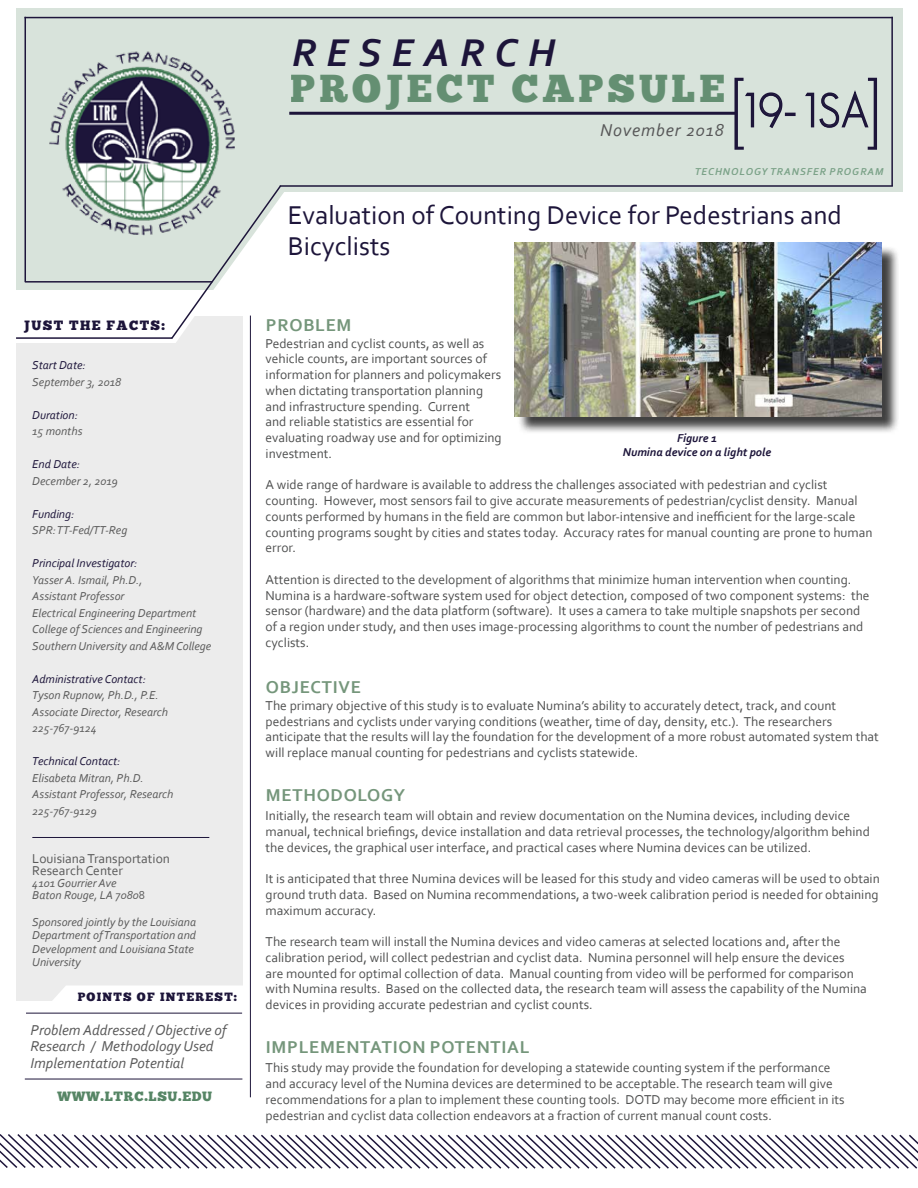
<style>
.page{position:relative;width:918px;height:1188px;background:#fff}
.page>*{position:absolute;margin:0;border:0;box-sizing:border-box;transform-origin:0 0}
.t1{font:300 89.85px "Geosans";color:#1d153a;scale:.93 1}
.t2{font:300 46.5px "Geosans";color:#1d153a;scale:.93 1}
.t3{font:italic 700 40.5px "Corbel";letter-spacing:.25em;color:#1d153a}
.t4{font:39px "Chunk Five";letter-spacing:.1em;color:#568565}
.t5{font:27px/31.5px "Corbel";color:#1d153a}
.t6{font:700 18px "Corbel";letter-spacing:.04em;color:#75967b}
.t7{font:italic 18px "Corbel";letter-spacing:.05em;color:#575758}
.t8{font:italic 15px/16.5px "Corbel";color:#5a5a5a}
.t9{font:13.5px/15.8px "Corbel";color:#4f5050}
.t10{font:13.5px/12px "Corbel";color:#5a5a5a}
.t11{font:13.5px "Chunk Five";letter-spacing:.05em;color:#568565}
.t12{font:13.5px "Chunk Five";letter-spacing:.1em;color:#1d153a}
.t13{font:italic 12px/16.5px "Corbel";color:#5a5a5a}
.t14{font:italic 700 12px/14.4px "Corbel";color:#1d153a;text-align:center}
.t15{font:italic 12px/16.5px "Corbel";color:#1d153a}
.t16{font:12px "Chunk Five";letter-spacing:.1em;color:#1d153a}
.t17{font:italic 700 10.5px "Corbel";letter-spacing:.09em;color:#427a55}
.s1{color:#1d153a}
.s2{color:#5a5a5a}
.s3{font-style:normal}
</style>
<div class="page">
<div style="left:16px;top:317px;width:226px;height:684px;background:#ececec"></div>
<hr style="left:25px;top:1079px;width:217px;height:1px;background:#1d153a">
<hr style="left:32px;top:837px;width:177px;height:1px;background:#1d153a">
<div style="left:16px;top:9px;width:887px;height:281px;background:#d8e3db"></div>
<hr style="left:289px;top:112px;width:448px;height:3px;background:#1d153a">
<svg style="left:745px;top:92px;width:51px;height:36px"></svg>
<svg style="left:805px;top:90px;width:64px;height:38px"></svg>
<img style="left:49px;top:51px;width:185px;height:133px">
<hr style="left:280px;top:185px;width:613px;height:2px;background:#1d153a">
<hr style="left:25px;top:17px;width:868px;height:1px;background:#1d153a">
<div style="left:283px;top:192px;width:620px;height:105px;background:#fff"></div>
<svg style="left:26px;top:986px;width:224px;height:64px"></svg>
<hr style="left:26px;top:1013px;width:216px;height:1px;background:#1d153a">
<hr style="left:250px;top:316px;width:1px;height:781px;background:#1d153a">
<svg style="left:16px;top:184px;width:267px;height:159px"></svg>
<hr style="left:891px;top:17px;width:2px;height:169px;background:#1d153a">
<hr style="left:16px;top:337px;width:156px;height:2px;background:#1d153a">
<hr style="left:25px;top:281px;width:187px;height:2px;background:#1d153a">
<hr style="left:25px;top:17px;width:1px;height:265px;background:#1d153a">
<div style="left:517px;top:245px;width:383px;height:190px;background:#000;opacity:.75"></div>
<img style="left:515px;top:243px;width:366px;height:173px">
<svg style="left:0;top:1134px;width:918px;height:35px"></svg>
<p class="t3" style="left:292px;top:27px;width:264px">RESEARCH</p>
<h3 class="t4" style="left:291px;top:70px;width:436px">PROJECT CAPSULE</h3>
<h3 class="t7" style="left:600px;top:119px;width:125px">November 2018</h3>
<h1 class="t1" style="left:730px;top:64px;width:21px">[</h1>
<h1 class="t1" style="left:863px;top:64px;width:21px">]</h1>
<h2 class="t2" style="left:739px;top:85px;width:141px">19-1SA</h2>
<p class="t17" style="left:694px;top:165px;width:191px">TECHNOLOGY TRANSFER PROGRAM</p>
<p class="t12" style="left:24px;top:319px;width:143px">JUST THE FACTS:</p>
<p class="t13" style="left:32px;top:357px;width:90px"><span class="s1">Start Date:<br></span>September 3, 2018</p>
<p class="t15" style="left:32px;top:406px;width:52px">Duration:<br><span class="s2">15 months</span></p>
<p class="t13" style="left:32px;top:456px;width:87px"><span class="s1">End Date:<br></span>December 2, 2019</p>
<p class="t13" style="left:32px;top:505px;width:97px"><span class="s1">Funding:<br></span>SPR: TT-Fed/TT-Reg</p>
<p class="t13" style="left:32px;top:555px;width:181px"><span class="s1">Principal Investigator:<br></span>Yasser A. Ismail, Ph.D.,<br>Assistant Professor<br>Electrical Engineering Department<br>College of Sciences and Engineering<br>Southern University and A&amp;M College</p>
<p class="t13" style="left:32px;top:670px;width:137px"><span class="s1">Administrative Contact:<br></span>Tyson Rupnow, Ph.D., P.E.<br>Associate Director, Research<br>225-767-9124</p>
<p class="t13" style="left:32px;top:753px;width:143px"><span class="s1">Technical Contact:<br></span>Elisabeta Mitran, Ph.D.<br>Assistant Professor, Research<br>225-767-9129</p>
<p class="t10" style="left:32px;top:852px;width:139px">Louisiana Transportation<br>Research Center</p>
<p class="t13" style="left:32px;top:876px;width:114px;line-height:12px">4101 Gourrier Ave<br>Baton Rouge, LA 7080<span class="s3">8</span></p>
<p class="t13" style="left:32px;top:915px;width:165px;line-height:13.5px">Sponsored jointly by the Louisiana<br>Department of Transportation and<br>Development and Louisiana State<br>University</p>
<p class="t16" style="left:78px;top:992px;width:161px">POINTS OF INTEREST:</p>
<p class="t8" style="left:31px;top:1021px;width:198px">Problem Addressed / Objective of<br>Research / Methodology Used</p>
<p class="t5" style="left:288px;top:198px;width:556px">Evaluation of Counting Device for Pedestrians and<br>Bicyclists</p>
<h3 class="t6" style="left:266px;top:314px;width:87px">PROBLEM</h3>
<p class="t9" style="left:266px;top:335px;width:238px">Pedestrian and cyclist counts, as well as vehicle counts, are important sources of information for planners and policymakers when dictating transportation planning and infrastructure spending. Current<br>and reliable statistics are essential for evaluating roadway use and for optimizing investment.</p>
<p class="t9" style="left:266px;top:477px;width:608px">A wide range of hardware is available to address the challenges associated with pedestrian and cyclist counting. However, most sensors fail to give accurate measurements of pedestrian/cyclist density. Manual counts performed by humans in the field are common but labor-intensive and inefficient for the large-scale counting programs sought by cities and states today. Accuracy rates for manual counting are prone to human error.</p>
<p class="t9" style="left:266px;top:571px;width:606px">Attention is directed to the development of algorithms that minimize human intervention when counting.<br>Numina is a hardware-software system used for object detection, composed of two component systems: the sensor (hardware) and the data platform (software). It uses a camera to take multiple snapshots per second of a region under study, and then uses image-processing algorithms to count the number of pedestrians and cyclists.</p>
<p class="t14" style="left:623px;top:431px;width:150px">Figure 1<br>Numina device on a light pole</p>
<p class="t6" style="left:266px;top:676px;width:96px">OBJECTIVE</p>
<p class="t9" style="left:266px;top:697px;width:615px">The primary objective of this study is to evaluate Numina’s ability to accurately detect, track, and count pedestrians and cyclists under varying conditions (weather, time of day, density, etc.). The researchers anticipate that the results will lay the foundation for the development of a more robust automated system that will replace manual counting for pedestrians and cyclists statewide.</p>
<p class="t6" style="left:266px;top:784px;width:141px">METHODOLOGY</p>
<p class="t9" style="left:266px;top:808px;width:606px">Initially, the research team will obtain and review documentation on the Numina devices, including device manual, technical briefings, device installation and data retrieval processes, the technology/algorithm behind the devices, the graphical user interface, and practical cases where Numina devices can be utilized.</p>
<p class="t9" style="left:266px;top:871px;width:616px;text-align:justify">It is anticipated that three Numina devices will be leased for this study and video cameras will be used to obtain ground truth data. Based on Numina recommendations, a two-week calibration period is needed for obtaining maximum accuracy.</p>
<p class="t9" style="left:266px;top:934px;width:603px">The research team will install the Numina devices and video cameras at selected locations and, after the calibration period, will collect pedestrian and cyclist data. Numina personnel will help ensure the devices<br>are mounted for optimal collection of data. Manual counting from video will be performed for comparison with Numina results. Based on the collected data, the research team will assess the capability of the Numina devices in providing accurate pedestrian and cyclist counts.</p>
<p class="t6" style="left:266px;top:1036px;width:265px">IMPLEMENTATION POTENTIAL</p>
<p class="t8" style="left:31px;top:1054px;width:155px">Implementation Potential</p>
<p class="t9" style="left:266px;top:1060px;width:569px">This study may provide the foundation for developing a statewide counting system if the performance and accuracy level of the Numina devices are determined to be acceptable. The research team will give</p>
<p class="t11" style="left:57px;top:1090px;width:156px">WWW.LTRC.LSU.EDU</p>
<p class="t9" style="left:266px;top:1091px;width:581px">recommendations for a plan to implement these counting tools. DOTD may become more efficient in its</p>
<p class="t9" style="left:266px;top:1107px;width:508px">pedestrian and cyclist data collection endeavors at a fraction of current manual count costs.</p>
</div>
